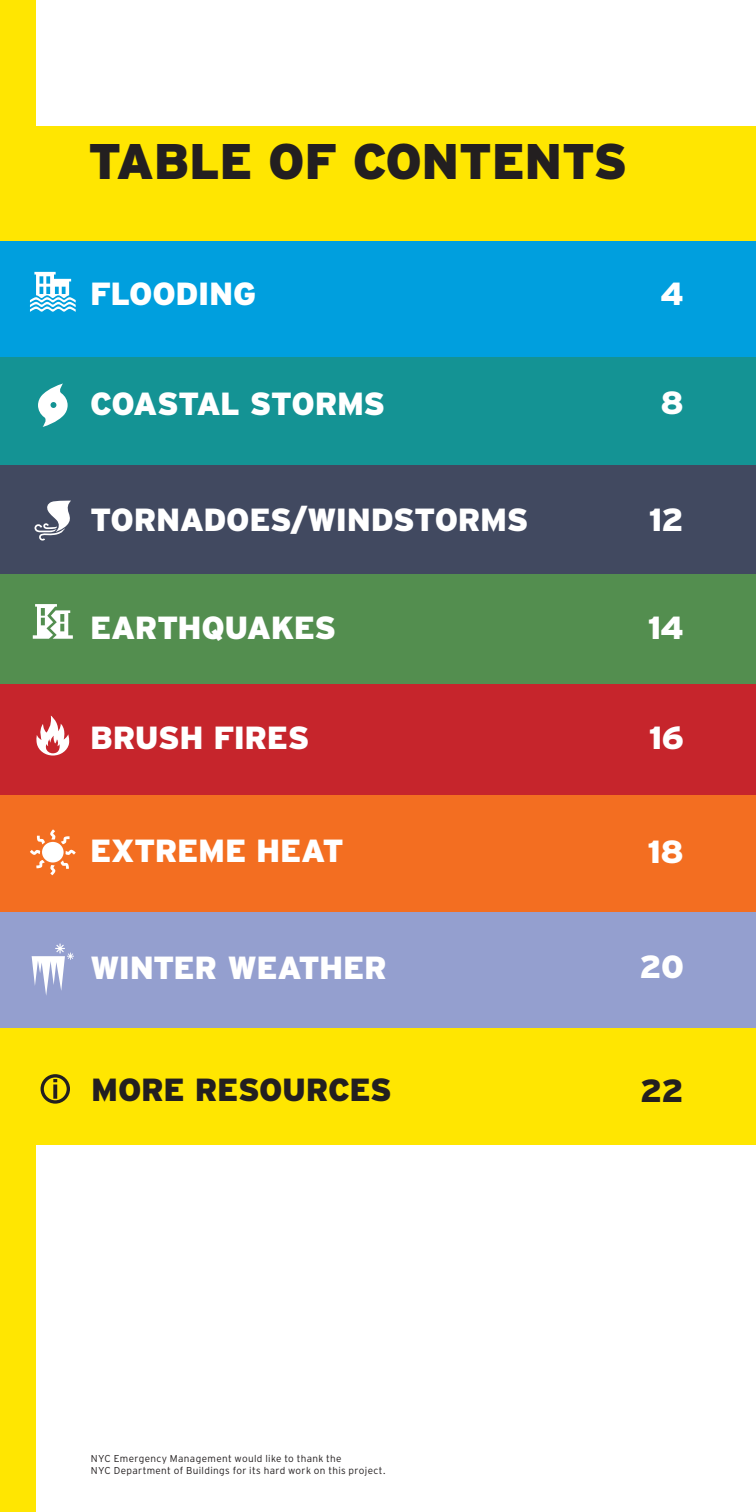
<style>
.page{position:relative;width:756px;height:1512px;background:#fff}
.page>*{position:absolute;margin:0;border:0;box-sizing:border-box;transform-origin:0 0}
.black_25_26{font:900 50px "Interstate";letter-spacing:-.01em;color:#231f20}
.t1{font:900 32px "Interstate";letter-spacing:-.015em;color:#fff}
.t2{font:900 32px "Interstate";letter-spacing:-.015em;color:#231f20}
.t3{font:300 10px/12px "Interstate";letter-spacing:.035em;color:#231f20}
</style>
<div class="page">
<div style="left:0;top:1028px;width:756px;height:117px;background:#ffe601"></div>
<hr style="left:755px;top:0;width:1px;height:1512px;background:#ffe601">
<div style="left:0;top:0;width:36px;height:1512px;background:#ffe601"></div>
<div style="left:0;top:356px;width:756px;height:110px;background:#149394"></div>
<div style="left:0;top:126px;width:756px;height:115px;background:#ffe601"></div>
<div style="left:0;top:684px;width:756px;height:111px;background:#c6252c"></div>
<div style="left:0;top:465px;width:756px;height:110px;background:#414960"></div>
<div style="left:0;top:241px;width:756px;height:115px;background:#009fde"></div>
<div style="left:0;top:575px;width:756px;height:109px;background:#538e4f"></div>
<div style="left:0;top:912px;width:756px;height:116px;background:#949fcf"></div>
<div style="left:0;top:795px;width:756px;height:117px;background:#f36e21"></div>
<svg style="left:53px;top:1084px;width:4px;height:15px"></svg>
<svg style="left:53px;top:1079px;width:4px;height:3px"></svg>
<div style="left:41px;top:1074px;width:29px;height:30px;border:3px solid #231f20;border-radius:50%"></div>
<svg style="left:32px;top:944px;width:42px;height:51px"></svg>
<svg style="left:30px;top:272px;width:46px;height:40px"></svg>
<svg style="left:38px;top:383px;width:30px;height:44px"></svg>
<svg style="left:36px;top:716px;width:34px;height:40px"></svg>
<svg style="left:35px;top:500px;width:36px;height:41px"></svg>
<svg style="left:33px;top:604px;width:40px;height:35px"></svg>
<div style="left:42px;top:842px;width:22px;height:21px;background:#fff;border-radius:50%"></div>
<svg style="left:61px;top:850px;width:15px;height:19px"></svg>
<svg style="left:37px;top:829px;width:18px;height:15px"></svg>
<svg style="left:30px;top:850px;width:25px;height:25px"></svg>
<svg style="left:61px;top:836px;width:9px;height:8px"></svg>
<p class="black_25_26" style="left:88px;top:133px;width:541px">TABLE OF CONTENTS</p>
<p class="t1" style="left:90px;top:275px;width:168px">FLOODING</p>
<p class="t1" style="left:660px;top:275px;width:25px">4</p>
<p class="t1" style="left:90px;top:386px;width:297px">COASTAL STORMS</p>
<p class="t1" style="left:661px;top:384px;width:25px">8</p>
<p class="t1" style="left:90px;top:501px;width:440px">TORNADOES/WINDSTORMS</p>
<p class="t1" style="left:649px;top:501px;width:37px">12</p>
<p class="t1" style="left:90px;top:609px;width:248px">EARTHQUAKES</p>
<p class="t1" style="left:648px;top:609px;width:38px">14</p>
<p class="t1" style="left:90px;top:719px;width:221px">BRUSH FIRES</p>
<p class="t1" style="left:649px;top:719px;width:37px">16</p>
<p class="t1" style="left:90px;top:833px;width:255px">EXTREME HEAT</p>
<p class="t1" style="left:648px;top:834px;width:38px">18</p>
<p class="t1" style="left:90px;top:949px;width:299px">WINTER WEATHER</p>
<p class="t1" style="left:640px;top:949px;width:46px">20</p>
<p class="t2" style="left:91px;top:1072px;width:302px">MORE RESOURCES</p>
<p class="t2" style="left:640px;top:1072px;width:45px">22</p>
<p class="t3" style="left:91px;top:1452px;width:296px">NYC Emergency Management would like to thank the<br>NYC Department of Buildings for its hard work on this project.</p>
</div>
